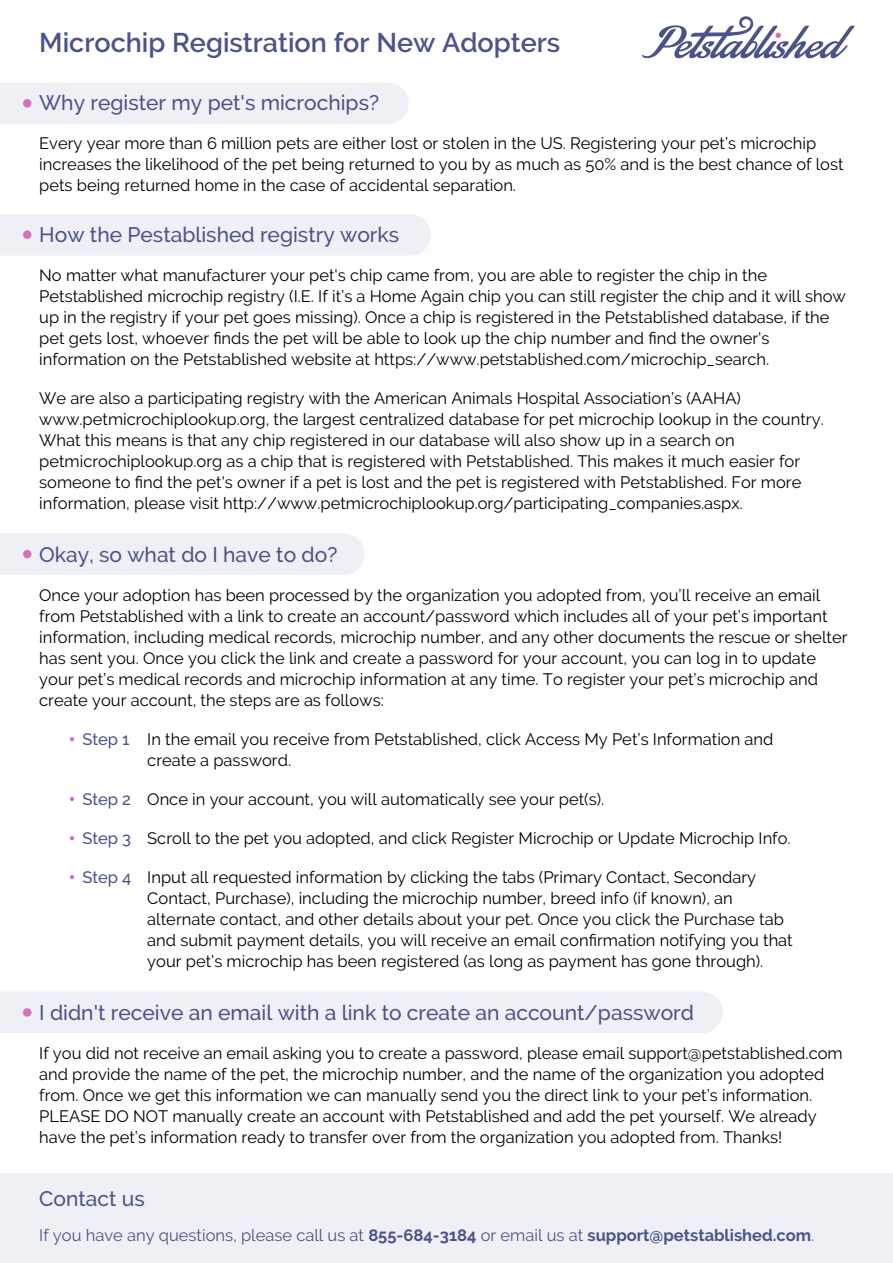
<style>
.page{position:relative;width:893px;height:1263px;background:#fff}
.page>*{position:absolute;margin:0;border:0;box-sizing:border-box;transform-origin:0 0}
.t1{font:600 27px "Raleway";color:#4b5389}
.t2{font:500 21px "Raleway";color:#4b5389}
.t3{font:16.5px/21px "Raleway";color:#000}
.t4{font:16.5px "Raleway";color:#4b5389}
.t5{font:500 16.5px "Raleway";letter-spacing:-.005em;color:#4b5389}
.s1{font-weight:700}
</style>
<div class="page">
<div style="left:0;top:1174px;width:893px;height:89px;background:#eff0f6"></div>
<div style="left:0;top:992px;width:723px;height:41px;background:#eff0f6"></div>
<div style="left:0;top:533px;width:365px;height:42px;background:#eff0f6"></div>
<div style="left:0;top:214px;width:431px;height:42px;background:#eff0f6"></div>
<div style="left:0;top:83px;width:409px;height:41px;background:#eff0f6"></div>
<svg style="left:642px;top:16px;width:212px;height:42px"></svg>
<div style="left:23px;top:99px;width:9px;height:9px;background:#d66fc2;border-radius:50%"></div>
<div style="left:23px;top:230px;width:9px;height:9px;background:#d66fc2;border-radius:50%"></div>
<div style="left:23px;top:550px;width:9px;height:8px;background:#d66fc2;border-radius:50%"></div>
<div style="left:23px;top:1008px;width:9px;height:9px;background:#d66fc2;border-radius:50%"></div>
<svg style="left:70px;top:875px;width:4px;height:4px"></svg>
<svg style="left:70px;top:836px;width:4px;height:4px"></svg>
<svg style="left:70px;top:797px;width:4px;height:4px"></svg>
<svg style="left:70px;top:737px;width:4px;height:4px"></svg>
<h1 class="t1" style="left:39px;top:26px;width:523px">Microchip Registration for New Adopters</h1>
<p class="t2" style="left:39px;top:91px;width:341px">Why register my pet's microchips?</p>
<p class="t3" style="left:39px;top:133px;width:806px">Every year more than 6 million pets are either lost or stolen in the US. Registering your pet’s microchip increases the likelihood of the pet being returned to you by as much as 50% and is the best chance of lost pets being returned home in the case of accidental separation.</p>
<p class="t2" style="left:39px;top:222px;width:362px">How the Pestablished registry works</p>
<p class="t3" style="left:39px;top:265px;width:808px">No matter what manufacturer your pet's chip came from, you are able to register the chip in the Petstablished microchip registry (I.E. If it’s a Home Again chip you can still register the chip and it will show up in the registry if your pet goes missing). Once a chip is registered in the Petstablished database, if the pet gets lost, whoever finds the pet will be able to look up the chip number and find the owner's information on the Petstablished website at https://www.petstablished.com/microchip_search.</p>
<p class="t3" style="left:39px;top:388px;width:786px">We are also a participating registry with the American Animals Hospital Association’s (AAHA) www.petmicrochiplookup.org, the largest centralized database for pet microchip lookup in the country.<br>What this means is that any chip registered in our database will also show up in a search on petmicrochiplookup.org as a chip that is registered with Petstablished. This makes it much easier for someone to find the pet's owner if a pet is lost and the pet is registered with Petstablished. For more information, please visit http://www.petmicrochiplookup.org/participating_companies.aspx.</p>
<p class="t2" style="left:39px;top:542px;width:300px">Okay, so what do I have to do?</p>
<p class="t3" style="left:39px;top:584px;width:810px">Once your adoption has been processed by the organization you adopted from, you’ll receive an email from Petstablished with a link to create an account/password which includes all of your pet’s important information, including medical records, microchip number, and any other documents the rescue or shelter has sent you. Once you click the link and create a password for your account, you can log in to update your pet’s medical records and microchip information at any time. To register your pet’s microchip and create your account, the steps are as follows:</p>
<p class="t3" style="left:147px;top:729px;width:628px">In the email you receive from Petstablished, click Access My Pet’s Information and create a password.</p>
<p class="t3" style="left:147px;top:789px;width:458px">Once in your account, you will automatically see your pet(s).</p>
<p class="t3" style="left:147px;top:828px;width:645px">Scroll to the pet you adopted, and click Register Microchip or Update Microchip Info.</p>
<p class="t3" style="left:147px;top:867px;width:647px">Input all requested information by clicking the tabs (Primary Contact, Secondary Contact, Purchase), including the microchip number, breed info (if known), an alternate contact, and other details about your pet. Once you click the Purchase tab and submit payment details, you will receive an email confirmation notifying you that your pet’s microchip has been registered (as long as payment has gone through).</p>
<p class="t5" style="left:82px;top:729px;width:49px">Step 1</p>
<p class="t5" style="left:82px;top:789px;width:50px">Step 2</p>
<p class="t5" style="left:82px;top:828px;width:50px">Step 3</p>
<p class="t5" style="left:82px;top:867px;width:50px">Step 4</p>
<p class="t2" style="left:39px;top:1000px;width:656px">I didn't receive an email with a link to create an account/password</p>
<p class="t3" style="left:39px;top:1042px;width:805px">If you did not receive an email asking you to create a password, please email support@petstablished.com and provide the name of the pet, the microchip number, and the name of the organization you adopted from. Once we get this information we can manually send you the direct link to your pet’s information.<br>PLEASE DO NOT manually create an account with Petstablished and add the pet yourself. We already have the pet’s information ready to transfer over from the organization you adopted from. Thanks!</p>
<p class="t2" style="left:39px;top:1186px;width:107px">Contact us</p>
<p class="t4" style="left:39px;top:1225px;width:776px">If you have any questions, please call us at <span class="s1">855-684-3184</span> or email us at <span class="s1">support@petstablished.com</span>.</p>
</div>
